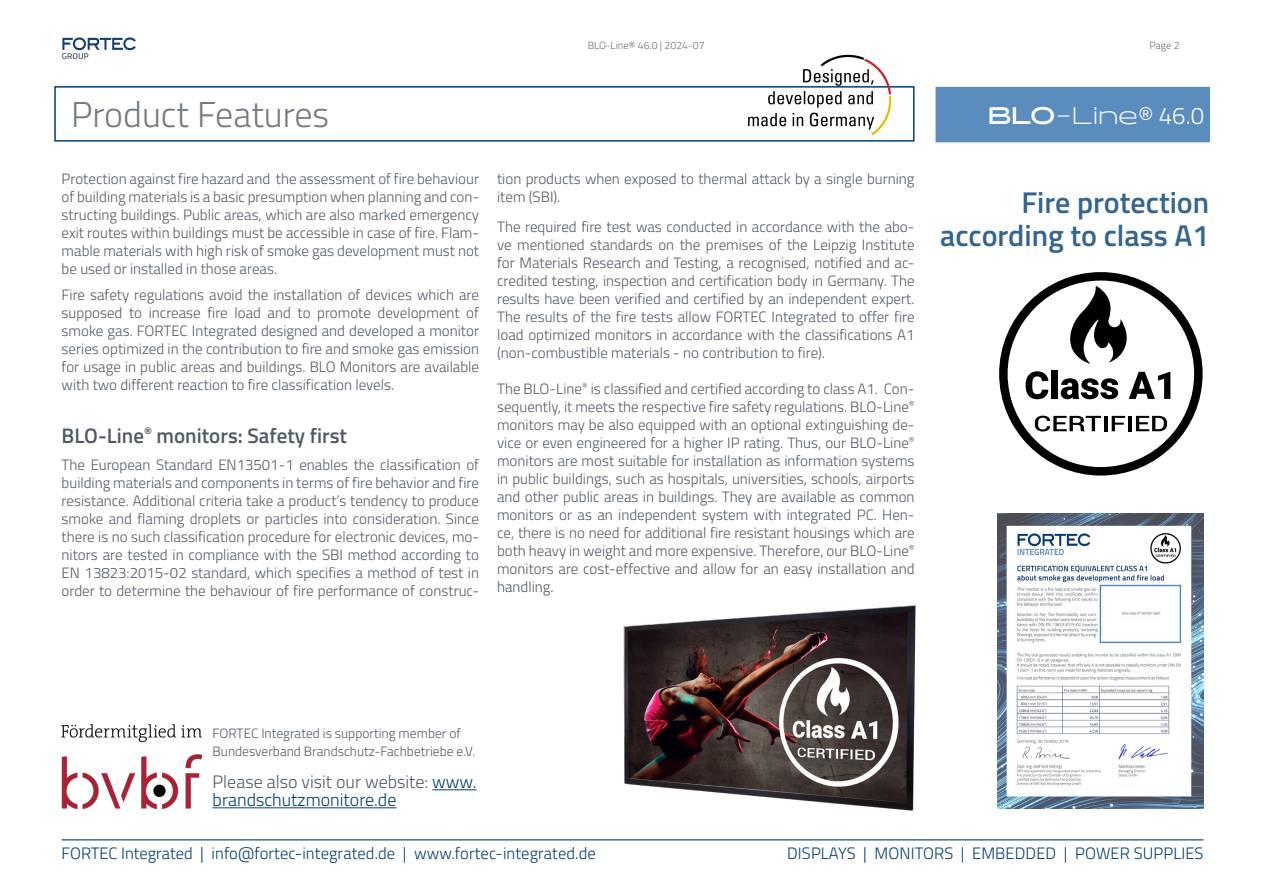
<style>
.page{position:relative;width:1263px;height:893px;background:#fff}
.page>*{position:absolute;margin:0;border:0;box-sizing:border-box;transform-origin:0 0}
.t1{font:300 36px "Titillium Web";color:#737b83}
.t2{font:600 30px "Titillium Web";color:#35658f}
.t3{font:300 24px "Halogen";color:#fff}
.t4{font:600 21px "Titillium Web";color:#505a64}
.t5{font:300 18px/18px "Titillium Web";color:#505a64}
.t6{font:300 16.5px "Titillium Web";letter-spacing:.005em;color:#023e73}
.Kapitelüberschriften-1{font:300 15px/18px "Titillium Web";color:#505a64;text-align:justify}
.t7{font:300 13.5px/18px "Titillium Web";color:#505a64}
.t8{font:300 10.5px "Titillium Web";color:#69717a}
.s1{font-weight:700}
.s2{font-family:"Titillium Web"}
.s3{color:#023e73}
</style>
<div class="page">
<svg style="left:62px;top:37px;width:74px;height:22px"></svg>
<hr style="left:62px;top:839px;width:1141px;height:2px;background:#023e73">
<div style="left:54px;top:86px;width:860px;height:56px;border:2px solid #023e73"></div>
<div style="left:935px;top:87px;width:275px;height:55px;background:#5a8cbe"></div>
<svg style="left:1035px;top:416px;width:66px;height:16px"></svg>
<hr style="left:1104px;top:416px;width:3px;height:15px;background:#000">
<svg style="left:1112px;top:416px;width:13px;height:15px"></svg>
<hr style="left:1128px;top:416px;width:3px;height:15px;background:#000">
<svg style="left:1136px;top:416px;width:31px;height:15px"></svg>
<svg style="left:1025px;top:371px;width:23px;height:28px"></svg>
<div style="left:1051px;top:370px;width:7px;height:29px;background:#000"></div>
<svg style="left:1060px;top:378px;width:58px;height:21px"></svg>
<svg style="left:1129px;top:372px;width:41px;height:27px"></svg>
<div style="left:999px;top:272px;width:203px;height:204px;border:8px solid #000;border-radius:50%"></div>
<svg style="left:1068px;top:286px;width:59px;height:78px"></svg>
<img style="left:61px;top:725px;width:140px;height:83px">
<img style="left:749px;top:54px;width:143px;height:82px">
<img style="left:997px;top:514px;width:206px;height:294px">
<img style="left:623px;top:605px;width:293px;height:206px">
<hr style="left:432px;top:789px;width:44px;height:1px;background:#023e73">
<hr style="left:213px;top:807px;width:183px;height:1px;background:#023e73">
<p class="t8" style="left:588px;top:38px;width:118px">BLO-Line® 46.0 | 2024-07</p>
<p class="t8" style="left:1149px;top:38px;width:32px">Page 2</p>
<p class="t1" style="left:71px;top:89px;width:260px">Product Features</p>
<p class="t3" style="left:988px;top:101px;width:217px"><span class="s1">BLO</span>-Line<span class="s2">® 46.0</span></p>
<p class="Kapitelüberschriften-1" style="left:62px;top:169px;width:419px">Protection against fire hazard and the assessment of fire behaviour of building materials is a basic presumption when planning and con&shy;structing buildings. Public areas, which are also marked emergency exit routes within buildings must be accessible in case of fire. Flam&shy;mable materials with high risk of smoke gas development must not be used or installed in those areas.</p>
<p class="Kapitelüberschriften-1" style="left:62px;top:285px;width:419px">Fire safety regulations avoid the installation of devices which are supposed to increase fire load and to promote development of smoke gas. FORTEC Integrated designed and developed a monitor series optimized in the contribution to fire and smoke gas emission for usage in public areas and buildings. BLO Monitors are available with two different reaction to fire classification levels.</p>
<p class="t4" style="left:62px;top:420px;width:287px">BLO-Line<sup>®</sup> monitors: Safety first</p>
<p class="Kapitelüberschriften-1" style="left:62px;top:455px;width:419px">The European Standard EN13501-1 enables the classification of building materials and components in terms of fire behavior and fire resistance. Additional criteria take a product’s tendency to produce smoke and flaming droplets or particles into consideration. Since there is no such classification procedure for electronic devices, mo&shy;nitors are tested in compliance with the SBI method according to EN 13823:2015-02 standard, which specifies a method of test in order to determine the behaviour of fire performance of construc-</p>
<p class="Kapitelüberschriften-1" style="left:497px;top:169px;width:419px">tion products when exposed to thermal attack by a single burning item (SBI).</p>
<p class="Kapitelüberschriften-1" style="left:497px;top:217px;width:419px">The required fire test was conducted in accordance with the abo&shy;ve mentioned standards on the premises of the Leipzig Institute for Materials Research and Testing, a recognised, notified and ac&shy;credited testing, inspection and certification body in Germany. The results have been verified and certified by an independent expert.<br>The results of the fire tests allow FORTEC Integrated to offer fire load optimized monitors in accordance with the classifications A1 (non-combustible materials - no contribution to fire).</p>
<p class="Kapitelüberschriften-1" style="left:497px;top:379px;width:419px">The BLO-Line<sup>®</sup> is classified and certified according to class A1. Con&shy;sequently, it meets the respective fire safety regulations. BLO-Line<sup>® </sup>monitors may be also equipped with an optional extinguishing de&shy;vice or even engineered for a higher IP rating. Thus, our BLO-Line<sup>® </sup>monitors are most suitable for installation as information systems in public buildings, such as hospitals, universities, schools, airports and other public areas in buildings. They are available as common monitors or as an independent system with integrated PC. Hen&shy;ce, there is no need for additional fire resistant housings which are both heavy in weight and more expensive. Therefore, our BLO-Line<sup>® </sup>monitors are cost-effective and allow for an easy installation and handling.</p>
<p class="t2" style="left:1021px;top:180px;width:189px">Fire protection</p>
<p class="t2" style="left:940px;top:213px;width:270px">according to class A1</p>
<p class="t7" style="left:213px;top:723px;width:264px">FORTEC Integrated is supporting member of<br>Bundesverband Brandschutz-Fachbetriebe e.V.</p>
<p class="t5" style="left:213px;top:772px;width:265px">Please also visit our website: <span class="s3">www. brandschutzmonitore.de</span></p>
<p class="t6" style="left:62px;top:841px;width:536px">FORTEC Integrated | info@fortec-integrated.de | www.fortec-integrated.de</p>
<p class="t6" style="left:787px;top:841px;width:418px">DISPLAYS | MONITORS | EMBEDDED | POWER SUPPLIES</p>
</div>
